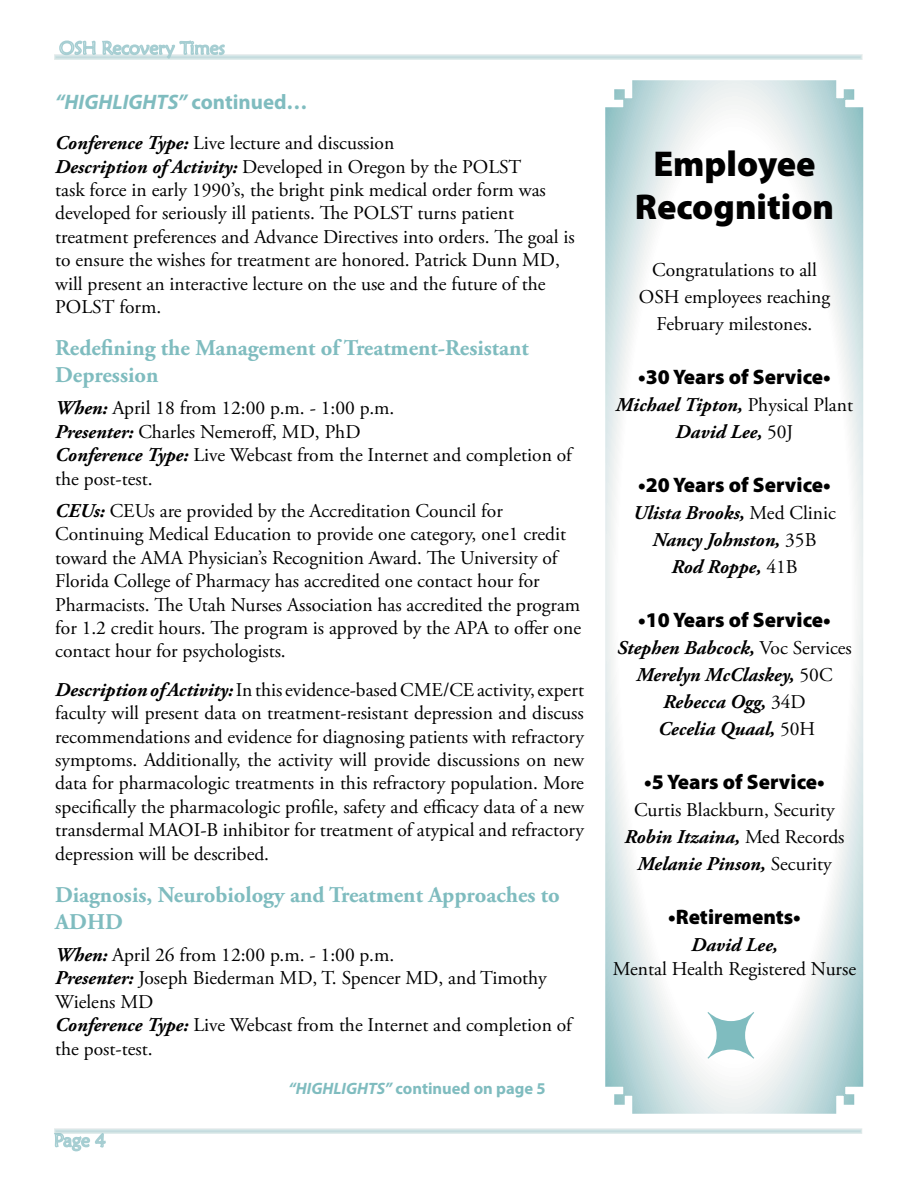
<style>
.page{position:relative;width:918px;height:1188px;background:#fff}
.page>*{position:absolute;margin:0;border:0;box-sizing:border-box;transform-origin:0 0}
.t1{font:900 36px/43.2px "Myriad Pro";color:#000;text-align:center}
.t2{font:700 22.5px/27px "Adobe Garamond Pro";color:#7fbcbf}
.t3{font:900 21px "Myriad Pro";color:#000}
.t4{font:italic 700 21px "Myriad Pro";color:#7fbcbf}
.t5{font:19.5px/23.4px "Adobe Garamond Pro";color:#000}
.t6{font:italic 700 19.5px/27px "Adobe Garamond Pro";color:#000;text-align:center}
.t7{font:700 16.5px "Myriad Pro";color:#7fbcbf}
.s1{font-style:normal}
.s2{font-weight:700;font-style:italic}
.s3{font-style:italic}
.s4{font-weight:400;font-style:normal}
</style>
<div class="page">
<svg style="left:58px;top:40px;width:168px;height:20px"></svg>
<svg style="left:54px;top:1133px;width:52px;height:18px"></svg>
<svg style="left:605px;top:80px;width:259px;height:1034px"></svg>
<svg style="left:707px;top:1011px;width:47px;height:48px"></svg>
<p class="t4" style="left:55px;top:90px;width:254px">“HIGHLIGHTS” <span class="s1">continued…</span></p>
<p class="t5" style="left:55px;top:132px;width:521px"><span class="s2">Conference Type:</span> Live lecture and discussion<br><span class="s2">Description of Activity:</span> Developed in Oregon by the POLST<br>task force in early 1990’s, the bright pink medical order form was developed for seriously ill patients. The POLST turns patient treatment preferences and Advance Directives into orders. The goal is to ensure the wishes for treatment are honored. Patrick Dunn MD, will present an interactive lecture on the use and the future of the POLST form.</p>
<p class="t2" style="left:55px;top:335px;width:475px">Redefining the Management of Treatment-Resistant<br>Depression</p>
<p class="t5" style="left:55px;top:397px;width:518px"><span class="s2">When:</span> April 18 from 12:00 p.m. - 1:00 p.m.<br><span class="s2">Presenter:</span> Charles Nemeroff, MD, PhD<br><span class="s2">Conference Type:</span> Live Webcast from the Internet and completion of the post-test.</p>
<p class="t5" style="left:55px;top:500px;width:527px"><span class="s2">CEUs:</span> CEUs are provided by the Accreditation Council for Continuing Medical Education to provide one category, one1 credit toward the AMA Physician’s Recognition Award. The University of Florida College of Pharmacy has accredited one contact hour for Pharmacists. The Utah Nurses Association has accredited the program for 1.2 credit hours. The program is approved by the APA to offer one contact hour for psychologists.</p>
<p class="t5" style="left:55px;top:679px;width:530px;text-align:justify"><span class="s2">Description of Activity:</span> In this evidence-based CME/CE activity, expert faculty will present data on treatment-resistant depression and discuss recommendations and evidence for diagnosing patients with refractory symptoms. Additionally, the activity will provide discussions on new data for pharmacologic treatments in this refractory population. More specifically the pharmacologic profile, safety and efficacy data of a new transdermal MAOI-B inhibitor for treatment of atypical and refractory depression will be described.</p>
<p class="t2" style="left:55px;top:881px;width:506px">Diagnosis, Neurobiology and Treatment Approaches to<br>ADHD</p>
<p class="t5" style="left:55px;top:944px;width:518px"><span class="s2">When:</span> April 26 from 12:00 p.m. - 1:00 p.m.<br><span class="s2">Presenter:</span> Joseph Biederman MD, T. Spencer MD, and Timothy Wielens MD<br><span class="s2">Conference Type:</span> Live Webcast from the Internet and completion of the post-test.</p>
<p class="t7" style="left:289px;top:1079px;width:259px"><span class="s3">“HIGHLIGHTS”</span> continued on page 5</p>
<h1 class="t1" style="left:635px;top:142px;width:201px">Employee<br>Recognition</h1>
<p class="t5" style="left:639px;top:257px;width:193px;line-height:27px;text-align:center">Congratulations to all<br>OSH employees reaching<br>February milestones.</p>
<p class="t3" style="left:638px;top:365px;width:194px">•30 Years of Service•</p>
<p class="t6" style="left:616px;top:392px;width:239px">Michael Tipton, <span class="s4">Physical Plant<br></span>David Lee, <span class="s4">50J</span></p>
<p class="t3" style="left:638px;top:473px;width:194px">•20 Years of Service•</p>
<p class="t6" style="left:633px;top:500px;width:204px">Ulista Brooks, <span class="s4">Med Clinic<br></span>Nancy Johnston, <span class="s4">35B<br></span>Rod Roppe, <span class="s4">41B</span></p>
<p class="t3" style="left:638px;top:608px;width:194px">•10 Years of Service•</p>
<p class="t6" style="left:617px;top:635px;width:236px">Stephen Babcock, <span class="s4">Voc Services<br></span>Merelyn McClaskey, <span class="s4">50C<br></span>Rebecca Ogg, <span class="s4">34D<br></span>Cecelia Quaal, <span class="s4">50H</span></p>
<p class="t3" style="left:644px;top:770px;width:182px">•5 Years of Service•</p>
<p class="t5" style="left:624px;top:797px;width:222px;line-height:27px;text-align:center">Curtis Blackburn, Security<br><span class="s2">Robin Itzaina,</span> Med Records<br><span class="s2">Melanie Pinson,</span> Security</p>
<p class="t3" style="left:668px;top:905px;width:134px">•Retirements•</p>
<p class="t6" style="left:691px;top:932px;width:88px">David Lee,</p>
<p class="t5" style="left:613px;top:958px;width:245px">Mental Health Registered Nurse</p>
</div>
